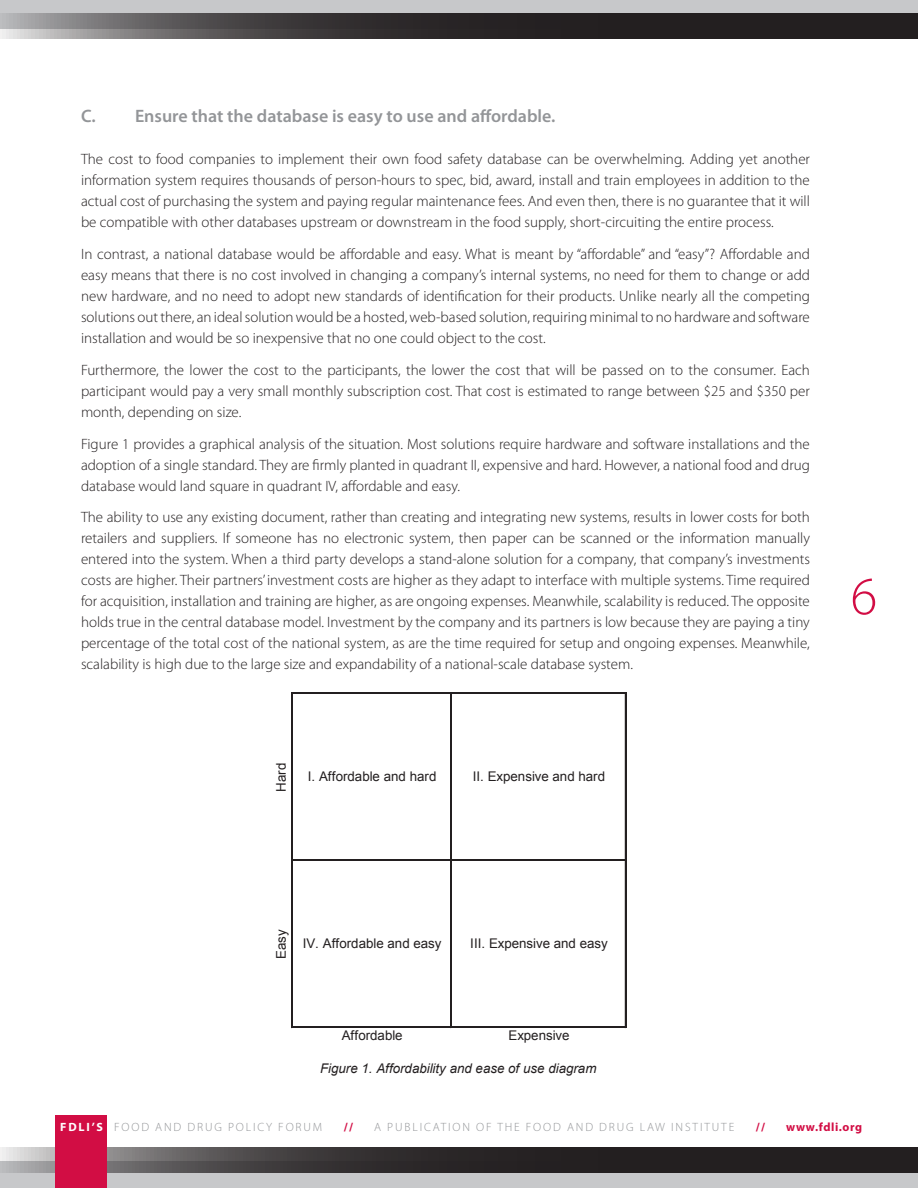
<style>
.page{position:relative;width:918px;height:1188px;background:#fff}
.page>*{position:absolute;margin:0;border:0;box-sizing:border-box;transform-origin:0 0}
.t1{font:300 54px "Myriad Pro";color:#d20d44}
.Subsubstitles{font:600 18px "Myriad Pro";color:#939598}
.Text{font:300 15px/21px "Myriad Pro";color:#231f20;text-align:justify}
.t2{font:13.35px "Arial";color:#231f20}
.t3{font:italic 13.35px "Arial";color:#231f20}
.t4{font:300 12px "Myriad Pro";letter-spacing:.155em;color:#939598}
.t5{font:700 12px "Myriad Pro";letter-spacing:.05em;color:#d20d44}
.s1{font-weight:700;color:#fff}
</style>
<div class="page">
<div style="left:0;top:1161px;width:918px;height:27px;background:#c7c8ca"></div>
<div style="left:0;top:0;width:918px;height:28px;background:#c7c8ca"></div>
<svg style="left:0;top:13px;width:918px;height:26px;background:#403d3e"></svg>
<svg style="left:0;top:1147px;width:918px;height:26px;background:#3c393a"></svg>
<div style="left:56px;top:1115px;width:51px;height:73px;background:#d20d44"></div>
<hr style="left:291px;top:693px;width:1px;height:335px;background:#231f20">
<hr style="left:292px;top:693px;width:1px;height:335px;background:#231f20">
<hr style="left:450px;top:694px;width:1px;height:334px;background:#231f20">
<hr style="left:451px;top:694px;width:1px;height:334px;background:#231f20">
<hr style="left:625px;top:694px;width:1px;height:334px;background:#231f20">
<hr style="left:293px;top:692px;width:333px;height:1px;background:#231f20">
<hr style="left:293px;top:693px;width:333px;height:1px;background:#231f20">
<hr style="left:293px;top:859px;width:333px;height:1px;background:#231f20">
<hr style="left:293px;top:860px;width:333px;height:1px;background:#231f20">
<hr style="left:293px;top:1026px;width:333px;height:1px;background:#231f20">
<hr style="left:293px;top:1027px;width:333px;height:1px;background:#231f20">
<p class="Subsubstitles" style="left:81px;top:104px;width:476px">C. Ensure that the database is easy to use and affordable.</p>
<p class="Text" style="left:81px;top:149px;width:731px">The cost to food companies to implement their own food safety database can be overwhelming. Adding yet another information system requires thousands of person-hours to spec, bid, award, install and train employees in addition to the actual cost of purchasing the system and paying regular maintenance fees. And even then, there is no guarantee that it will be compatible with other databases upstream or downstream in the food supply, short-circuiting the entire process.</p>
<p class="Text" style="left:81px;top:244px;width:731px">In contrast, a national database would be affordable and easy. What is meant by “affordable” and “easy”? Affordable and easy means that there is no cost involved in changing a company’s internal systems, no need for them to change or add new hardware, and no need to adopt new standards of identification for their products. Unlike nearly all the competing solutions out there, an ideal solution would be a hosted, web-based solution, requiring minimal to no hardware and software installation and would be so inexpensive that no one could object to the cost.</p>
<p class="Text" style="left:81px;top:359px;width:730px">Furthermore, the lower the cost to the participants, the lower the cost that will be passed on to the consumer. Each participant would pay a very small monthly subscription cost. That cost is estimated to range between $25 and $350 per month, depending on size.</p>
<p class="Text" style="left:81px;top:433px;width:730px">Figure 1 provides a graphical analysis of the situation. Most solutions require hardware and software installations and the adoption of a single standard. They are firmly planted in quadrant II, expensive and hard. However, a national food and drug database would land square in quadrant IV, affordable and easy.</p>
<p class="Text" style="left:81px;top:507px;width:731px">The ability to use any existing document, rather than creating and integrating new systems, results in lower costs for both retailers and suppliers. If someone has no electronic system, then paper can be scanned or the information manually entered into the system. When a third party develops a stand-alone solution for a company, that company’s investments costs are higher. Their partners’ investment costs are higher as they adapt to interface with multiple systems. Time required for acquisition, installation and training are higher, as are ongoing expenses. Meanwhile, scalability is reduced. The opposite holds true in the central database model. Investment by the company and its partners is low because they are paying a tiny percentage of the total cost of the national system, as are the time required for setup and ongoing expenses. Meanwhile, scalability is high due to the large size and expandability of a national-scale database system.</p>
<p class="t2" style="left:272px;top:792px;width:30px;rotate:-90deg">Hard</p>
<p class="t2" style="left:308px;top:768px;width:130px">I. Affordable and hard</p>
<p class="t2" style="left:473px;top:768px;width:134px">II. Expensive and hard</p>
<h1 class="t1" style="left:851px;top:567px;width:28px">6</h1>
<p class="t2" style="left:272px;top:959px;width:31px;rotate:-90deg">Easy</p>
<p class="t2" style="left:303px;top:935px;width:140px">IV. Affordable and easy</p>
<p class="t2" style="left:470px;top:935px;width:139px">III. Expensive and easy</p>
<p class="t2" style="left:342px;top:1027px;width:62px">Affordable</p>
<p class="t2" style="left:509px;top:1027px;width:63px">Expensive</p>
<p class="t3" style="left:320px;top:1060px;width:278px">Figure 1. Affordability and ease of use diagram</p>
<p class="t4" style="left:60px;top:1120px;width:264px"><span class="s1">FDLI’S</span> FOOD AND DRUG POLICY FORUM</p>
<p class="t5" style="left:344px;top:1119px;width:11px">//</p>
<p class="t4" style="left:374px;top:1120px;width:362px">A PUBLICATION OF THE FOOD AND DRUG LAW INSTITUTE</p>
<p class="t5" style="left:756px;top:1119px;width:11px">//</p>
<p class="t5" style="left:786px;top:1119px;width:78px">www.fdli.org</p>
</div>
